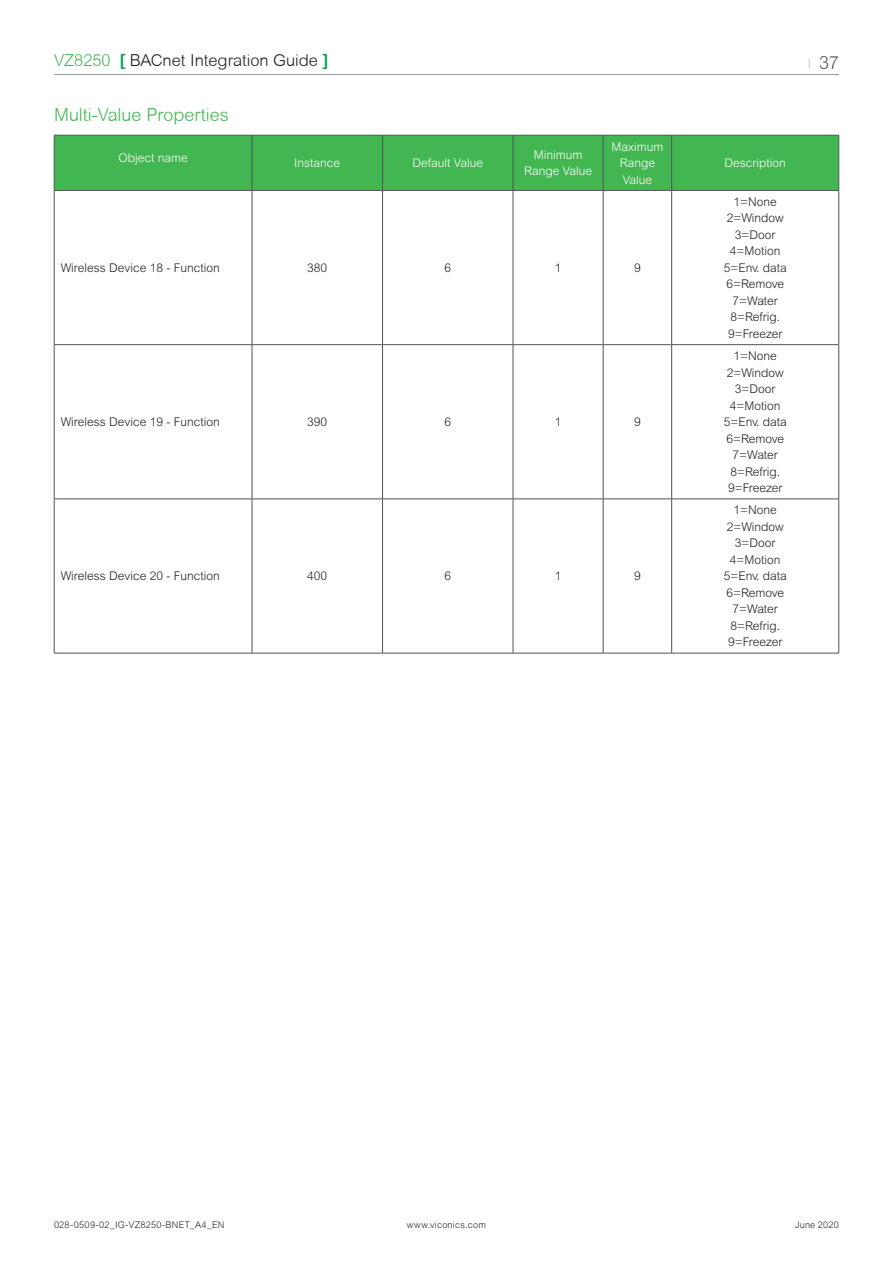
<style>
.page{position:relative;width:893px;height:1263px;background:#fff}
.page>*{position:absolute;margin:0;border:0;box-sizing:border-box;transform-origin:0 0}
.Heading_2_no_TOC{font:300 18px "Arial Rounded MT";color:#42b751}
.t1{font:300 18px "Arial Rounded MT";color:#4d545a}
.t2{font:300 16.5px "Arial Rounded MT";color:#231f20}
.t3{font:300 12px "Arial MT Std";color:#231f20}
.t4{font:300 12px/16.5px "Arial MT Std";color:#fff;text-align:center}
.t5{font:300 9.15px "Arial MT Std";letter-spacing:.025em;color:#231f20}
.s1{color:#42b751}
.s2{font-family:"Arial Rounded MT Bold";font-weight:400;color:#00a54f}
</style>
<div class="page">
<hr style="left:54px;top:74px;width:785px;height:1px;background:#959ea4">
<div style="left:55px;top:136px;width:783px;height:54px;background:#42b751"></div>
<hr style="left:54px;top:135px;width:198px;height:1px;background:#4d545a">
<hr style="left:54px;top:135px;width:1px;height:55px;background:#4d545a">
<hr style="left:252px;top:135px;width:130px;height:1px;background:#4d545a">
<hr style="left:252px;top:135px;width:1px;height:55px;background:#4d545a">
<hr style="left:382px;top:135px;width:131px;height:1px;background:#4d545a">
<hr style="left:382px;top:135px;width:1px;height:55px;background:#4d545a">
<hr style="left:513px;top:135px;width:90px;height:1px;background:#4d545a">
<hr style="left:513px;top:135px;width:1px;height:55px;background:#4d545a">
<hr style="left:603px;top:135px;width:69px;height:1px;background:#4d545a">
<hr style="left:603px;top:135px;width:1px;height:55px;background:#4d545a">
<hr style="left:672px;top:135px;width:167px;height:1px;background:#4d545a">
<hr style="left:671px;top:135px;width:1px;height:55px;background:#4d545a">
<hr style="left:838px;top:135px;width:1px;height:55px;background:#4d545a">
<hr style="left:54px;top:190px;width:198px;height:1px;background:#4d545a">
<hr style="left:54px;top:191px;width:1px;height:153px;background:#4d545a">
<hr style="left:252px;top:190px;width:130px;height:1px;background:#4d545a">
<hr style="left:252px;top:191px;width:1px;height:153px;background:#4d545a">
<hr style="left:382px;top:190px;width:131px;height:1px;background:#4d545a">
<hr style="left:382px;top:191px;width:1px;height:153px;background:#4d545a">
<hr style="left:513px;top:190px;width:90px;height:1px;background:#4d545a">
<hr style="left:513px;top:191px;width:1px;height:153px;background:#4d545a">
<hr style="left:603px;top:190px;width:69px;height:1px;background:#4d545a">
<hr style="left:603px;top:191px;width:1px;height:153px;background:#4d545a">
<hr style="left:672px;top:190px;width:167px;height:1px;background:#4d545a">
<hr style="left:671px;top:191px;width:1px;height:153px;background:#4d545a">
<hr style="left:838px;top:191px;width:1px;height:153px;background:#4d545a">
<hr style="left:54px;top:344px;width:198px;height:1px;background:#4d545a">
<hr style="left:54px;top:345px;width:1px;height:154px;background:#4d545a">
<hr style="left:252px;top:344px;width:130px;height:1px;background:#4d545a">
<hr style="left:252px;top:345px;width:1px;height:154px;background:#4d545a">
<hr style="left:382px;top:344px;width:131px;height:1px;background:#4d545a">
<hr style="left:382px;top:345px;width:1px;height:154px;background:#4d545a">
<hr style="left:513px;top:344px;width:90px;height:1px;background:#4d545a">
<hr style="left:513px;top:345px;width:1px;height:154px;background:#4d545a">
<hr style="left:603px;top:344px;width:69px;height:1px;background:#4d545a">
<hr style="left:603px;top:345px;width:1px;height:154px;background:#4d545a">
<hr style="left:672px;top:344px;width:167px;height:1px;background:#4d545a">
<hr style="left:671px;top:345px;width:1px;height:154px;background:#4d545a">
<hr style="left:838px;top:345px;width:1px;height:154px;background:#4d545a">
<hr style="left:54px;top:499px;width:198px;height:1px;background:#4d545a">
<hr style="left:54px;top:499px;width:1px;height:154px;background:#4d545a">
<hr style="left:252px;top:499px;width:130px;height:1px;background:#4d545a">
<hr style="left:252px;top:499px;width:1px;height:154px;background:#4d545a">
<hr style="left:382px;top:499px;width:131px;height:1px;background:#4d545a">
<hr style="left:382px;top:499px;width:1px;height:154px;background:#4d545a">
<hr style="left:513px;top:499px;width:90px;height:1px;background:#4d545a">
<hr style="left:513px;top:499px;width:1px;height:154px;background:#4d545a">
<hr style="left:603px;top:499px;width:69px;height:1px;background:#4d545a">
<hr style="left:603px;top:499px;width:1px;height:154px;background:#4d545a">
<hr style="left:672px;top:499px;width:167px;height:1px;background:#4d545a">
<hr style="left:671px;top:499px;width:1px;height:154px;background:#4d545a">
<hr style="left:838px;top:499px;width:1px;height:154px;background:#4d545a">
<hr style="left:54px;top:653px;width:198px;height:1px;background:#4d545a">
<hr style="left:252px;top:653px;width:130px;height:1px;background:#4d545a">
<hr style="left:382px;top:653px;width:131px;height:1px;background:#4d545a">
<hr style="left:513px;top:653px;width:90px;height:1px;background:#4d545a">
<hr style="left:603px;top:653px;width:69px;height:1px;background:#4d545a">
<hr style="left:672px;top:653px;width:167px;height:1px;background:#4d545a">
<h2 class="t2" style="left:54px;top:51px;width:276px"><span class="s1">VZ8250</span> <span class="s2">[</span> BACnet Integration Guide <span class="s2">]</span></h2>
<h1 class="t1" style="left:808px;top:52px;width:32px"><sup>|</sup> 37</h1>
<p class="Heading_2_no_TOC" style="left:54px;top:104px;width:176px">Multi-Value Properties</p>
<p class="t4" style="left:118px;top:150px;width:71px">Object name</p>
<p class="t4" style="left:294px;top:155px;width:48px">Instance</p>
<p class="t4" style="left:412px;top:155px;width:72px">Default Value</p>
<p class="t4" style="left:524px;top:146px;width:70px">Minimum<br>Range Value</p>
<p class="t4" style="left:611px;top:138px;width:53px">Maximum<br>Range<br>Value</p>
<p class="t3" style="left:61px;top:261px;width:160px">Wireless Device 18 - Function</p>
<p class="t3" style="left:307px;top:261px;width:22px">380</p>
<p class="t3" style="left:444px;top:261px;width:8px">6</p>
<p class="t3" style="left:555px;top:261px;width:8px">1</p>
<p class="t3" style="left:634px;top:261px;width:8px">9</p>
<p class="t3" style="left:61px;top:415px;width:160px">Wireless Device 19 - Function</p>
<p class="t3" style="left:307px;top:415px;width:22px">390</p>
<p class="t3" style="left:444px;top:415px;width:8px">6</p>
<p class="t3" style="left:555px;top:415px;width:8px">1</p>
<p class="t3" style="left:634px;top:415px;width:8px">9</p>
<p class="t3" style="left:61px;top:569px;width:160px">Wireless Device 20 - Function</p>
<p class="t3" style="left:307px;top:569px;width:22px">400</p>
<p class="t3" style="left:444px;top:569px;width:8px">6</p>
<p class="t3" style="left:555px;top:569px;width:8px">1</p>
<p class="t3" style="left:634px;top:569px;width:8px">9</p>
<p class="t4" style="left:725px;top:155px;width:63px">Description</p>
<p class="t3" style="left:734px;top:195px;width:45px">1=None</p>
<p class="t3" style="left:727px;top:211px;width:58px">2=Window</p>
<p class="t3" style="left:735px;top:228px;width:42px">3=Door</p>
<p class="t3" style="left:730px;top:244px;width:52px">4=Motion</p>
<p class="t3" style="left:724px;top:261px;width:64px">5=Env. data</p>
<p class="t3" style="left:726px;top:277px;width:59px">6=Remove</p>
<p class="t3" style="left:732px;top:294px;width:47px">7=Water</p>
<p class="t3" style="left:730px;top:310px;width:51px">8=Refrig.</p>
<p class="t3" style="left:728px;top:327px;width:56px">9=Freezer</p>
<p class="t3" style="left:734px;top:349px;width:45px">1=None</p>
<p class="t3" style="left:727px;top:366px;width:58px">2=Window</p>
<p class="t3" style="left:735px;top:382px;width:42px">3=Door</p>
<p class="t3" style="left:730px;top:399px;width:52px">4=Motion</p>
<p class="t3" style="left:724px;top:415px;width:64px">5=Env. data</p>
<p class="t3" style="left:726px;top:432px;width:59px">6=Remove</p>
<p class="t3" style="left:732px;top:448px;width:47px">7=Water</p>
<p class="t3" style="left:730px;top:465px;width:51px">8=Refrig.</p>
<p class="t3" style="left:728px;top:481px;width:56px">9=Freezer</p>
<p class="t3" style="left:734px;top:503px;width:45px">1=None</p>
<p class="t3" style="left:727px;top:520px;width:58px">2=Window</p>
<p class="t3" style="left:735px;top:536px;width:42px">3=Door</p>
<p class="t3" style="left:730px;top:553px;width:52px">4=Motion</p>
<p class="t3" style="left:724px;top:569px;width:64px">5=Env. data</p>
<p class="t3" style="left:726px;top:586px;width:59px">6=Remove</p>
<p class="t3" style="left:732px;top:602px;width:47px">7=Water</p>
<p class="t3" style="left:730px;top:619px;width:51px">8=Refrig.</p>
<p class="t3" style="left:728px;top:635px;width:56px">9=Freezer</p>
<p class="t5" style="left:54px;top:1219px;width:172px">028-0509-02_IG-VZ8250-BNET_A4_EN</p>
<p class="t5" style="left:407px;top:1219px;width:81px">www.viconics.com</p>
<p class="t5" style="left:795px;top:1219px;width:45px">June 2020</p>
</div>
